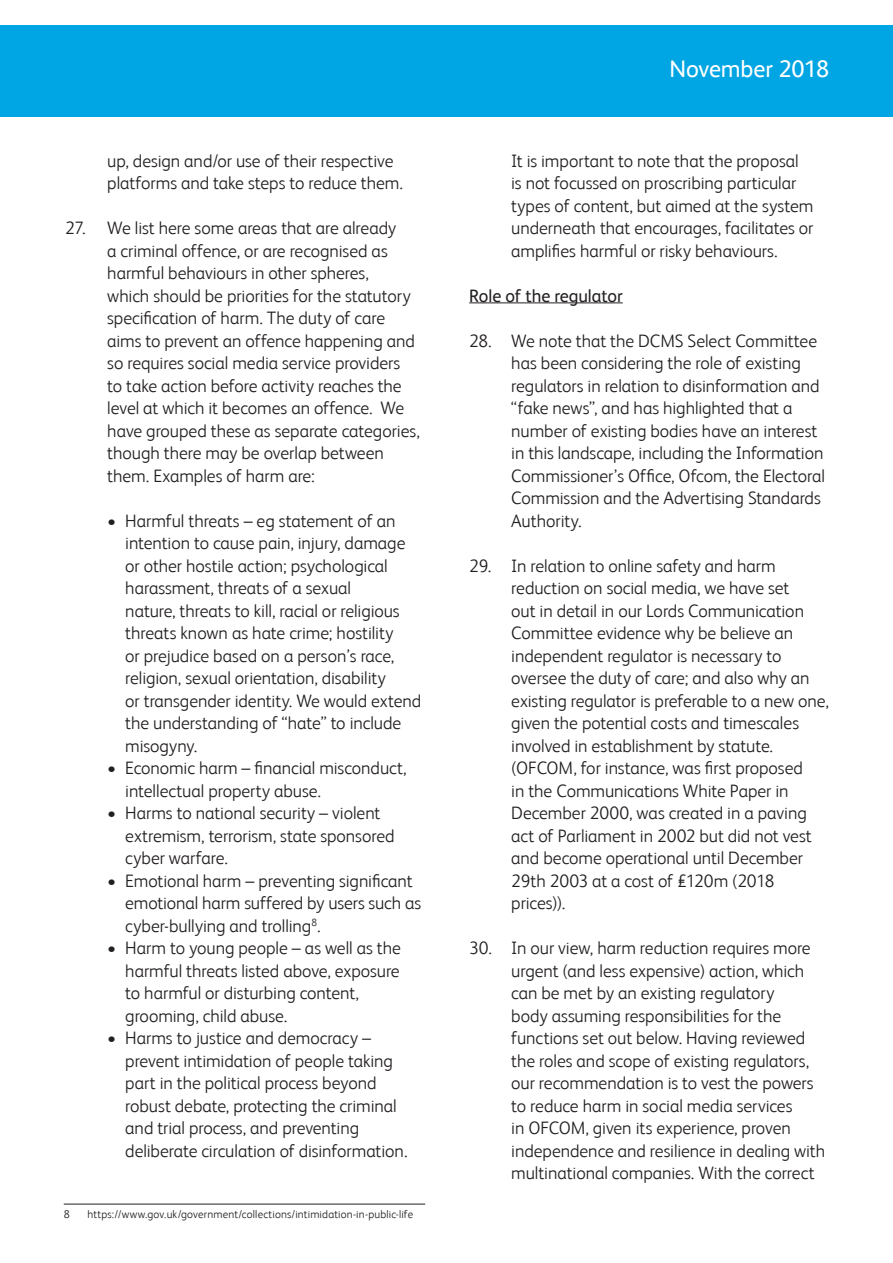
<style>
.page{position:relative;width:893px;height:1263px;background:#fff}
.page>*{position:absolute;margin:0;border:0;box-sizing:border-box;transform-origin:0 0}
._06_Bullets{font:24px "FS Albert";letter-spacing:-.01em;color:#fff}
._06_Bullets-2{font:300 18px/22.5px "FS Albert";letter-spacing:-.005em;color:#231f20}
._06_Bullets-3{font:18px "FS Albert";letter-spacing:-.005em;color:#231f20}
._08_Footnote{font:300 11.25px "FS Albert";letter-spacing:.015em;color:#231f20}
</style>
<div class="page">
<div style="left:0;top:26px;width:893px;height:91px;background:#00a5e3"></div>
<hr style="left:64px;top:1204px;width:361px;height:1px;background:#231f20">
<hr style="left:469px;top:302px;width:154px;height:1px;background:#231f20">
<p class="_06_Bullets-2" style="left:107px;top:149px;width:297px">up, design and/or use of their respective platforms and take steps to reduce them.</p>
<p class="_06_Bullets-2" style="left:107px;top:216px;width:314px;text-indent:-42px">27. We list here some areas that are already<br>a criminal offence, or are recognised as harmful behaviours in other spheres,<br>which should be priorities for the statutory specification of harm. The duty of care aims to prevent an offence happening and so requires social media service providers to take action before activity reaches the level at which it becomes an offence. We have grouped these as separate categories, though there may be overlap between them. Examples of harm are:</p>
<p class="_06_Bullets-2" style="left:125px;top:509px;width:298px;text-indent:-18px">• Harmful threats – eg statement of an intention to cause pain, injury, damage or other hostile action; psychological harassment, threats of a sexual<br>nature, threats to kill, racial or religious threats known as hate crime; hostility<br>or prejudice based on a person’s race, religion, sexual orientation, disability<br>or transgender identity. We would extend the understanding of “hate” to include misogyny.</p>
<p class="_06_Bullets-2" style="left:125px;top:756px;width:283px;text-indent:-18px">• Economic harm – financial misconduct, intellectual property abuse.</p>
<p class="_06_Bullets-2" style="left:125px;top:801px;width:271px;text-indent:-18px">• Harms to national security – violent extremism, terrorism, state sponsored cyber warfare.</p>
<p class="_06_Bullets-2" style="left:125px;top:869px;width:297px;text-indent:-18px">• Emotional harm – preventing significant emotional harm suffered by users such as cyber-bullying and trolling<sup>8</sup>.</p>
<p class="_06_Bullets-2" style="left:125px;top:936px;width:277px;text-indent:-18px">• Harm to young people – as well as the harmful threats listed above, exposure to harmful or disturbing content, grooming, child abuse.</p>
<p class="_06_Bullets-2" style="left:125px;top:1026px;width:284px;text-indent:-18px">• Harms to justice and democracy – prevent intimidation of people taking part in the political process beyond robust debate, protecting the criminal and trial process, and preventing deliberate circulation of disinformation.</p>
<p class="_08_Footnote" style="left:64px;top:1208px;width:8px">8</p>
<p class="_08_Footnote" style="left:88px;top:1208px;width:327px">https://www.gov.uk/government/collections/intimidation-in-public-life</p>
<p class="_06_Bullets" style="left:669px;top:55px;width:161px">November 2018</p>
<p class="_06_Bullets-2" style="left:511px;top:149px;width:304px">It is important to note that the proposal is not focussed on proscribing particular types of content, but aimed at the system underneath that encourages, facilitates or amplifies harmful or risky behaviours.</p>
<p class="_06_Bullets-3" style="left:469px;top:285px;width:155px">Role of the regulator</p>
<p class="_06_Bullets-2" style="left:511px;top:329px;width:315px;text-indent:-42px">28. We note that the DCMS Select Committee has been considering the role of existing regulators in relation to disinformation and “fake news”, and has highlighted that a number of existing bodies have an interest in this landscape, including the Information Commissioner’s Office, Ofcom, the Electoral Commission and the Advertising Standards Authority.</p>
<p class="_06_Bullets-2" style="left:511px;top:554px;width:319px;text-indent:-42px">29. In relation to online safety and harm reduction on social media, we have set<br>out in detail in our Lords Communication Committee evidence why be believe an independent regulator is necessary to oversee the duty of care; and also why an existing regulator is preferable to a new one, given the potential costs and timescales involved in establishment by statute. (OFCOM, for instance, was first proposed<br>in the Communications White Paper in December 2000, was created in a paving act of Parliament in 2002 but did not vest and become operational until December 29th 2003 at a cost of £120m (2018 prices)).</p>
<p class="_06_Bullets-2" style="left:511px;top:936px;width:315px;text-indent:-42px">30. In our view, harm reduction requires more urgent (and less expensive) action, which can be met by an existing regulatory<br>body assuming responsibilities for the functions set out below. Having reviewed the roles and scope of existing regulators, our recommendation is to vest the powers to reduce harm in social media services<br>in OFCOM, given its experience, proven independence and resilience in dealing with multinational companies. With the correct</p>
</div>
